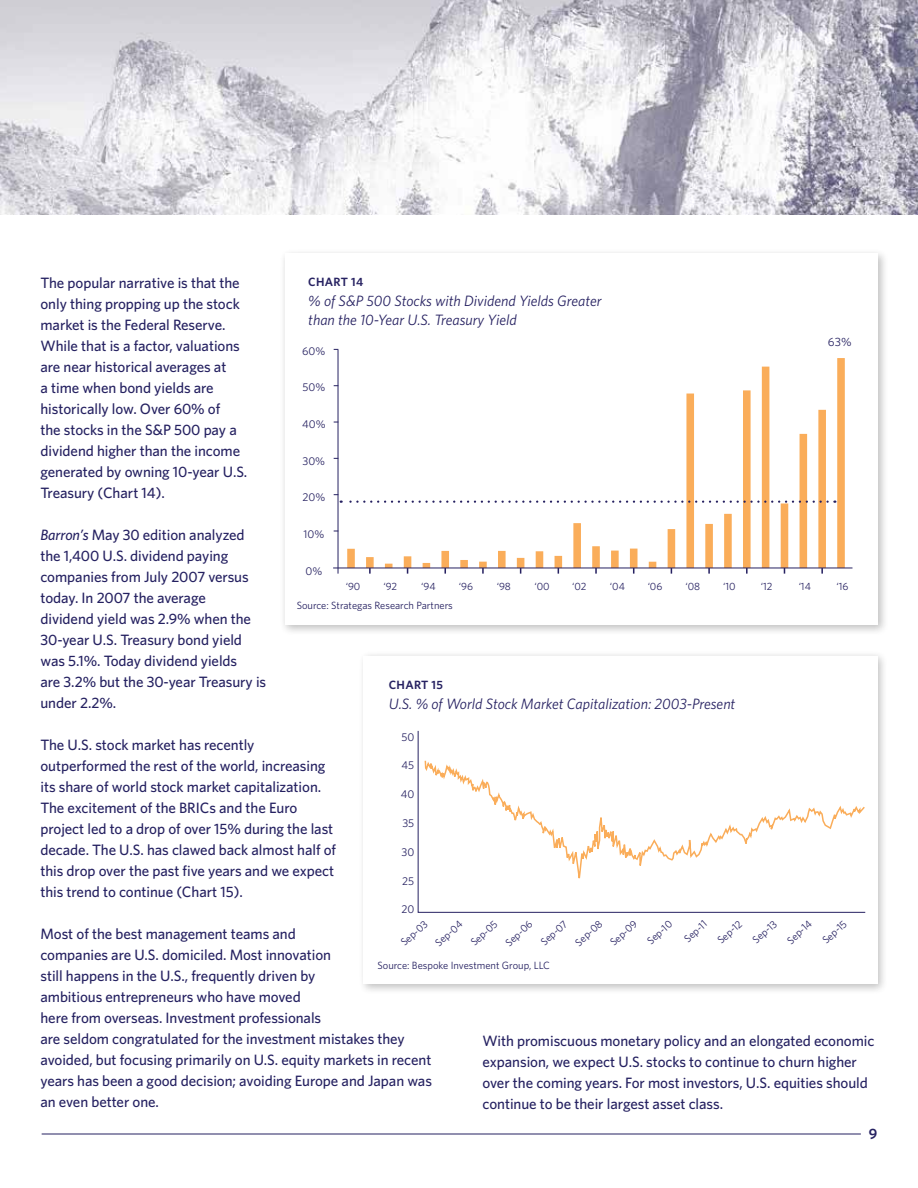
<style>
.page{position:relative;width:918px;height:1188px;background:#fff}
.page>*{position:absolute;margin:0;border:0;box-sizing:border-box;transform-origin:0 0}
.t1{font:500 15px/21px "Whitney";letter-spacing:-.005em;color:#252161}
.t2{font:italic 15px/19.5px "Whitney";color:#262161}
.t3{font:600 15px "Whitney";color:#252161}
.t4{font:600 12px "Whitney";letter-spacing:.025em;color:#262161}
.t5{font:12px "Whitney";color:#262161}
.t6{font:11.25px "Whitney";color:#262161}
.t7{font:10.5px "Whitney";color:#262161}
.s1{color:#262161}
.s2{font-style:italic}
</style>
<div class="page">
<hr style="left:42px;top:1134px;width:819px;height:1px;background:#252161">
<img style="left:0;top:0;width:918px;height:214px">
<div style="left:280px;top:248px;width:609px;height:388px;background:#000;opacity:.25"></div>
<div style="left:285px;top:254px;width:593px;height:371px;background:#fff"></div>
<hr style="left:338px;top:350px;width:1px;height:224px;background:#262161">
<svg style="left:347px;top:549px;width:8px;height:19px"></svg>
<svg style="left:366px;top:557px;width:8px;height:11px"></svg>
<svg style="left:404px;top:556px;width:7px;height:12px"></svg>
<svg style="left:441px;top:551px;width:8px;height:17px"></svg>
<svg style="left:498px;top:551px;width:8px;height:17px"></svg>
<div style="left:536px;top:551px;width:7px;height:17px;background:#faad5a;border:2px solid #faad5a"></div>
<div style="left:555px;top:556px;width:7px;height:12px;background:#faad5a"></div>
<svg style="left:573px;top:523px;width:8px;height:45px"></svg>
<svg style="left:592px;top:546px;width:8px;height:22px"></svg>
<svg style="left:611px;top:551px;width:8px;height:17px"></svg>
<svg style="left:630px;top:549px;width:8px;height:19px"></svg>
<svg style="left:649px;top:562px;width:7px;height:6px"></svg>
<div style="left:668px;top:529px;width:7px;height:39px;background:#faad5a"></div>
<svg style="left:705px;top:524px;width:8px;height:44px"></svg>
<div style="left:743px;top:390px;width:8px;height:178px;background:#faad5a;border:2px solid #faad5a"></div>
<div style="left:781px;top:503px;width:7px;height:65px;background:#faad5a"></div>
<div style="left:818px;top:410px;width:8px;height:158px;background:#faad5a;border:2px solid #faad5a"></div>
<div style="left:686px;top:394px;width:8px;height:174px;background:#faad5a;border:2px solid #faad5a"></div>
<svg style="left:724px;top:514px;width:8px;height:54px"></svg>
<div style="left:762px;top:367px;width:7px;height:201px;background:#faad5a"></div>
<div style="left:800px;top:434px;width:7px;height:134px;background:#faad5a"></div>
<svg style="left:837px;top:358px;width:8px;height:210px;background:#f9b062"></svg>
<svg style="left:385px;top:564px;width:8px;height:4px"></svg>
<svg style="left:423px;top:563px;width:7px;height:5px"></svg>
<svg style="left:460px;top:560px;width:8px;height:8px"></svg>
<svg style="left:479px;top:562px;width:8px;height:6px"></svg>
<div style="left:517px;top:558px;width:7px;height:10px;background:#faad5a;border:2px solid #faad5a"></div>
<hr style="left:333px;top:568px;width:519px;height:1px;background:#262161">
<svg style="left:341px;top:501px;width:487px;height:2px"></svg>
<div style="left:358px;top:651px;width:531px;height:344px;background:#000;opacity:.25"></div>
<div style="left:363px;top:656px;width:514px;height:328px;background:#fff"></div>
<svg style="left:417px;top:730px;width:449px;height:183px"></svg>
<p class="t1" style="left:40px;top:272px;width:208px">The popular narrative is that the only thing propping up the stock market is the Federal Reserve.<br>While that is a factor, valuations are near historical averages at<br>a time when bond yields are historically low. Over 60% of<br>the stocks in the S&amp;P 500 pay a dividend higher than the income generated by owning 10-year U.S.<br>Treasury <span class="s1">(Chart 14).</span></p>
<p class="t1" style="left:40px;top:524px;width:227px"><span class="s2">Barron’s</span> May 30 edition analyzed the 1,400 U.S. dividend paying companies from July 2007 versus today. In 2007 the average<br>dividend yield was 2.9% when the<br>30-year U.S. Treasury bond yield was 5.1%. Today dividend yields<br>are 3.2% but the 30-year Treasury is under 2.2%.</p>
<p class="t1" style="left:40px;top:734px;width:297px">The U.S. stock market has recently outperformed the rest of the world, increasing its share of world stock market capitalization.<br>The excitement of the BRICs and the Euro project led to a drop of over 15% during the last decade. The U.S. has clawed back almost half of this drop over the past five years and we expect this trend to continue <span class="s1">(Chart 15).</span></p>
<p class="t1" style="left:40px;top:923px;width:393px">Most of the best management teams and<br>companies are U.S. domiciled. Most innovation<br>still happens in the U.S., frequently driven by<br>ambitious entrepreneurs who have moved<br>here from overseas. Investment professionals<br>are seldom congratulated for the investment mistakes they avoided, but focusing primarily on U.S. equity markets in recent years has been a good decision; avoiding Europe and Japan was an even better one.</p>
<p class="t4" style="left:308px;top:275px;width:56px">CHART 14</p>
<p class="t2" style="left:308px;top:290px;width:295px">% of S&amp;P 500 Stocks with Dividend Yields Greater than the 10-Year U.S. Treasury Yield</p>
<p class="t6" style="left:302px;top:344px;width:25px">60%</p>
<p class="t6" style="left:302px;top:381px;width:24px">50%</p>
<p class="t5" style="left:828px;top:335px;width:25px">63%</p>
<p class="t6" style="left:302px;top:418px;width:25px">40%</p>
<p class="t6" style="left:303px;top:454px;width:24px">30%</p>
<p class="t6" style="left:302px;top:491px;width:24px">20%</p>
<p class="t6" style="left:303px;top:528px;width:22px">10%</p>
<p class="t6" style="left:305px;top:564px;width:18px">0%</p>
<p class="t7" style="left:346px;top:580px;width:16px">‘90</p>
<p class="t7" style="left:383px;top:580px;width:15px">‘92</p>
<p class="t7" style="left:421px;top:580px;width:16px">‘94</p>
<p class="t7" style="left:459px;top:580px;width:16px">‘96</p>
<p class="t7" style="left:497px;top:580px;width:16px">‘98</p>
<p class="t7" style="left:534px;top:580px;width:17px">‘00</p>
<p class="t7" style="left:572px;top:580px;width:16px">‘02</p>
<p class="t7" style="left:610px;top:580px;width:16px">‘04</p>
<p class="t7" style="left:648px;top:580px;width:16px">‘06</p>
<p class="t7" style="left:685px;top:580px;width:16px">‘08</p>
<p class="t7" style="left:723px;top:580px;width:14px">‘10</p>
<p class="t7" style="left:761px;top:580px;width:13px">‘12</p>
<p class="t7" style="left:799px;top:580px;width:14px">‘14</p>
<p class="t7" style="left:836px;top:580px;width:13px">‘16</p>
<p class="t7" style="left:297px;top:600px;width:158px">Source: Strategas Research Partners</p>
<p class="t4" style="left:389px;top:678px;width:56px">CHART 15</p>
<p class="t2" style="left:389px;top:693px;width:348px">U.S. % of World Stock Market Capitalization: 2003-Present</p>
<p class="t6" style="left:401px;top:730px;width:14px">50</p>
<p class="t6" style="left:402px;top:759px;width:14px">45</p>
<p class="t6" style="left:401px;top:788px;width:15px">40</p>
<p class="t6" style="left:402px;top:816px;width:13px">35</p>
<p class="t6" style="left:401px;top:845px;width:14px">30</p>
<p class="t6" style="left:402px;top:874px;width:14px">25</p>
<p class="t6" style="left:401px;top:903px;width:14px">20</p>
<p class="t7" style="left:398px;top:939px;width:33px;rotate:-42deg">Sep-03</p>
<p class="t7" style="left:433px;top:940px;width:34px;rotate:-42deg">Sep-04</p>
<p class="t7" style="left:468px;top:939px;width:34px;rotate:-42deg">Sep-05</p>
<p class="t7" style="left:503px;top:939px;width:34px;rotate:-42deg">Sep-06</p>
<p class="t7" style="left:538px;top:939px;width:33px;rotate:-42deg">Sep-07</p>
<p class="t7" style="left:573px;top:939px;width:34px;rotate:-42deg">Sep-08</p>
<p class="t7" style="left:608px;top:939px;width:34px;rotate:-42deg">Sep-09</p>
<p class="t7" style="left:645px;top:937px;width:31px;rotate:-42deg">Sep-10</p>
<p class="t7" style="left:681px;top:936px;width:28px;rotate:-42deg">Sep-11</p>
<p class="t7" style="left:715px;top:937px;width:30px;rotate:-42deg">Sep-12</p>
<p class="t7" style="left:750px;top:937px;width:30px;rotate:-42deg">Sep-13</p>
<p class="t7" style="left:784px;top:937px;width:31px;rotate:-42deg">Sep-14</p>
<p class="t7" style="left:820px;top:937px;width:30px;rotate:-42deg">Sep-15</p>
<p class="t7" style="left:377px;top:959px;width:174px">Source: Bespoke Investment Group, LLC</p>
<p class="t1" style="left:483px;top:1029px;width:393px">With promiscuous monetary policy and an elongated economic expansion, we expect U.S. stocks to continue to churn higher over the coming years. For most investors, U.S. equities should continue to be their largest asset class.</p>
<p class="t3" style="left:869px;top:1124px;width:10px">9</p>
</div>
